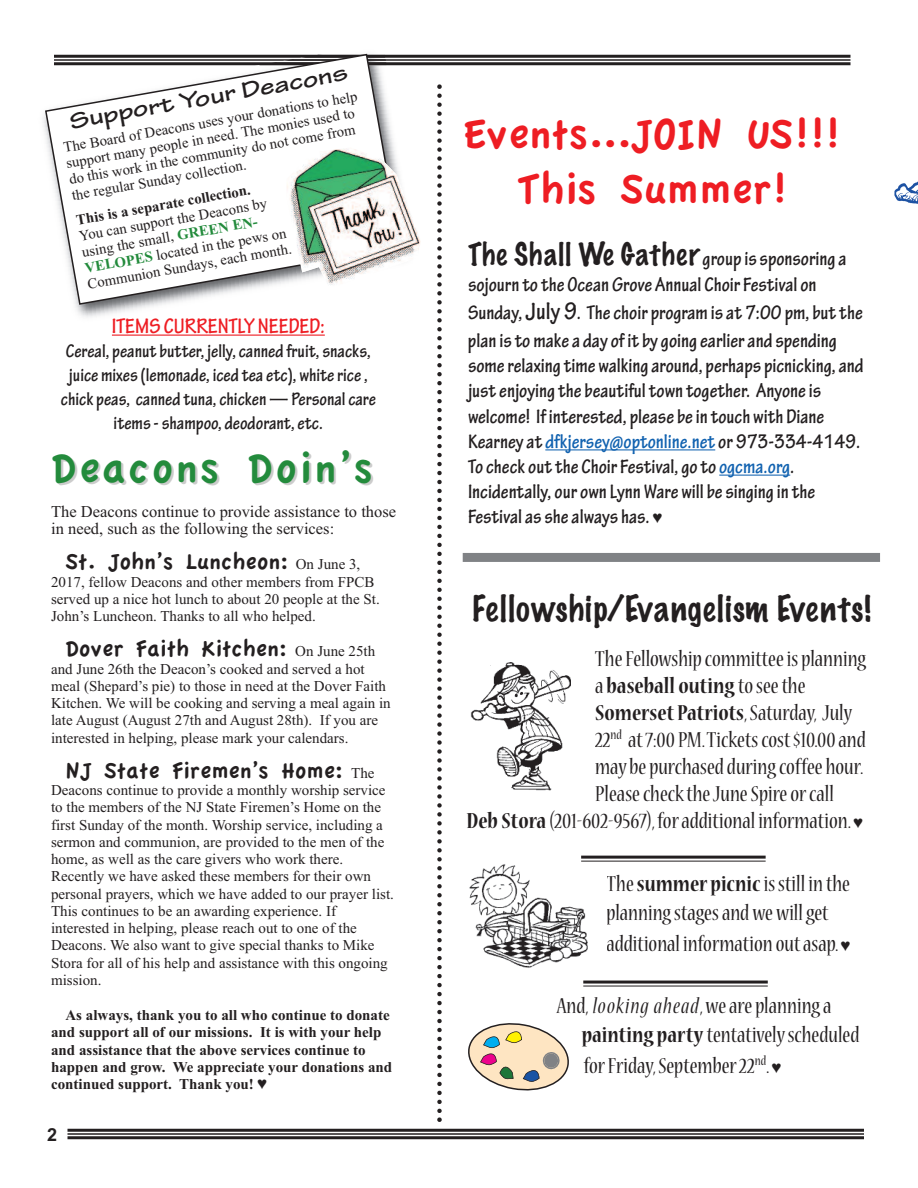
<style>
.page{position:relative;width:918px;height:1188px;background:#fff}
.page>*{position:absolute;margin:0;border:0;box-sizing:border-box;transform-origin:0 0}
.t1{font:45px/55.1px "Apple Casual";color:#ee1d23;text-align:center}
.t2{font:45px "Apple Casual";letter-spacing:.05em;color:#238b3c}
.t3{font:100 33px "Marker Felt";letter-spacing:.035em;color:#231f20}
.t4{font:condensed 24px/29.8px "Nueva Std";color:#231f20}
.t5{font:24px "Apple Casual";color:#231f20}
.t6{font:700 condensed 24px "Nueva Std";color:#231f20}
.t7{font:700 expanded 23.55px "Tekton Pro";color:#231f20}
.t8{font:700 condensed 22.5px "Tekton Pro";color:#ee1d23}
.t9{font:700 condensed 21px/25.2px "Tekton Pro";color:#231f20}
.t10{font:700 condensed 19.5px/24px "Tekton Pro";color:#231f20;text-align:center}
.t11{font:700 18px "Arial";color:#231f20}
.t12{font:16.5px/17.2px "Times New Roman";color:#231f20}
.t13{font:15px/17.2px "Times New Roman";color:#231f20}
.t14{font:700 15px/17.2px "Times New Roman";color:#231f20}
.t15{font:14.7px/16.2px "Times New Roman";color:#231f20}
.t16{font:700 14.7px "Times New Roman";color:#231f20}
.s1{font-weight:700;color:#238b3c}
.s2{font-family:"Times New Roman";font-size:15px}
.s3{font-family:"Marker Felt";font-weight:100;font-stretch:normal;font-size:28.5px}
.s4{font-size:25.5px}
.s5{color:#1162b0}
.s6{font-weight:400}
.s7{font-weight:700}
.s8{font-style:italic}
</style>
<div class="page">
<hr style="left:68px;top:1129px;width:796px;height:3px;background:#231f20">
<hr style="left:68px;top:1133px;width:796px;height:2px;background:#231f20">
<hr style="left:68px;top:1136px;width:796px;height:3px;background:#231f20">
<hr style="left:54px;top:55px;width:796px;height:3px;background:#231f20">
<hr style="left:54px;top:59px;width:796px;height:2px;background:#231f20">
<hr style="left:54px;top:62px;width:796px;height:3px;background:#231f20">
<div style="left:463px;top:553px;width:417px;height:9px;background:#808285"></div>
<img style="left:43px;top:65px;width:379px;height:253px">
<svg style="left:44px;top:53px;width:358px;height:253px"></svg>
<img style="left:286px;top:148px;width:135px;height:140px">
<hr style="left:112px;top:335px;width:213px;height:1px;background:#ee1d23">
<img style="left:470px;top:662px;width:101px;height:129px">
<img style="left:469px;top:860px;width:119px;height:108px">
<svg style="left:437px;top:84px;width:5px;height:1038px"></svg>
<img style="left:894px;top:181px;width:24px;height:23px">
<hr style="left:545px;top:449px;width:170px;height:1px;background:#1162b0">
<hr style="left:719px;top:475px;width:71px;height:1px;background:#1162b0">
<svg style="left:468px;top:1023px;width:101px;height:68px"></svg>
<hr style="left:581px;top:856px;width:185px;height:3px;background:#231f20">
<hr style="left:581px;top:861px;width:185px;height:1px;background:#231f20">
<hr style="left:583px;top:981px;width:185px;height:3px;background:#231f20">
<hr style="left:583px;top:986px;width:185px;height:1px;background:#231f20">
<h3 class="t7" style="left:67px;top:107px;width:283px;rotate:-10deg">Support Your Deacons</h3>
<p class="t15" style="left:62px;top:139px;width:300px;rotate:-10deg">The Board of Deacons uses your donations to help support many people in need. The monies used to do this work in the community do not come from the regular Sunday collection.</p>
<p class="t16" style="left:75px;top:210px;width:178px;rotate:-10deg">This is a separate collection.</p>
<p class="t15" style="left:78px;top:228px;width:208px;rotate:-10deg">You can support the Deacons by using the small, <span class="s1">GREEN EN-<br>VELOPES</span> located in the pews on<br>Communion Sundays, each month.</p>
<h3 class="t8" style="left:112px;top:313px;width:214px">ITEMS CURRENTLY NEEDED:</h3>
<h3 class="t10" style="left:61px;top:339px;width:317px">Cereal, peanutbutter, jelly,canned fruit,snacks, juicemixes(lemonade, iced teaetc), whiterice, chick peas, canned tuna,chicken—Personalcare items-shampoo, deodorant,etc.</h3>
<h1 class="t2" style="left:51px;top:443px;width:323px">Deacons Doin’s</h1>
<p class="t12" style="left:51px;top:502px;width:347px">The Deacons continue to provide assistance to those in need, such as the following the services:</p>
<h3 class="t5" style="left:65px;top:549px;width:296px">St. John’s Luncheon: <span class="s2">On June 3,</span></h3>
<p class="t13" style="left:51px;top:573px;width:330px">2017, fellow Deacons and other members from FPCB served up a nice hot lunch to about 20 people at the St.<br>John’s Luncheon. Thanks to all who helped.</p>
<h3 class="t5" style="left:65px;top:636px;width:311px">Dover Faith Kitchen: <span class="s2">On June 25th</span></h3>
<p class="t13" style="left:51px;top:660px;width:341px">and June 26th the Deacon’s cooked and served a hot meal (Shepard’s pie) to those in need at the Dover Faith Kitchen. We will be cooking and serving a meal again in late August (August 27th and August 28th). If you are interested in helping, please mark your calendars.</p>
<h3 class="t5" style="left:65px;top:757px;width:311px">NJ State Firemen’s Home: <span class="s2">The</span></h3>
<p class="t13" style="left:51px;top:781px;width:344px">Deacons continue to provide a monthly worship service to the members of the NJ State Firemen’s Home on the first Sunday of the month. Worship service, including a sermon and communion, are provided to the men of the home, as well as the care givers who work there.<br>Recently we have asked these members for their own personal prayers, which we have added to our prayer list.<br>This continues to be an awarding experience. If interested in helping, please reach out to one of the Deacons. We also want to give special thanks to Mike Stora for all of his help and assistance with this ongoing mission.</p>
<p class="t14" style="left:51px;top:1006px;width:343px;text-indent:14px">As always, thank you to all who continue to donate and support all of our missions. It is with your help and assistance that the above services continue to happen and grow. We appreciate your donations and continued support. Thank you! ♥</p>
<p class="t11" style="left:47px;top:1123px;width:12px">2</p>
<h1 class="t1" style="left:464px;top:107px;width:378px">Events...JOIN US!!!<br>This Summer!</h1>
<h3 class="t9" style="left:468px;top:245px;width:396px;line-height:27.5px"><span class="s3">The Shall We Gather</span>group issponsoringa sojourntothe Ocean Grove Annual Choir Festivalon Sunday, <span class="s4">July 9</span>. Thechoir programisat 7:00 pm,butthe planistomakea dayof itbygoingearlierand spending</h3>
<p class="t9" style="left:468px;top:353px;width:397px">somerelaxingtime walkingaround, perhaps picnicking,and justenjoyingthebeautifultowntogether. Anyoneis welcome! If interested, pleasebeintouch with Diane Kearneyat <span class="s5">dfkjersey@optonline.net</span>or 973-334-4149.<br>Tocheckoutthe Choir Festival,goto<span class="s5">ogcma.org</span>.<br>Incidentally,ourownLynnWare willbesinginginthe Festivalasshealwayshas. ♥</p>
<h2 class="t3" style="left:472px;top:582px;width:401px">Fellowship/Evangelism Events!</h2>
<h3 class="t4" style="left:595px;top:645px;width:273px">TheFellowshipcommitteeisplanning</h3>
<h3 class="t6" style="left:595px;top:675px;width:212px"><span class="s6">a</span> baseball outing <span class="s6">toseethe</span></h3>
<h3 class="t6" style="left:595px;top:702px;width:259px">Somerset Patriots<span class="s6">,Saturday, July</span></h3>
<h3 class="t4" style="left:595px;top:726px;width:272px">22<sup>nd</sup> at7:00PM.Ticketscost$10.00and</h3>
<h3 class="t4" style="left:595px;top:753px;width:270px">maybepurchasedduringcoffee hour.</h3>
<h3 class="t4" style="left:595px;top:780px;width:240px">PleasechecktheJuneSpireorcall</h3>
<h3 class="t4" style="left:466px;top:807px;width:398px"><span class="s7">Deb Stora</span> (201-602-9567),foradditional information. ♥</h3>
<h3 class="t4" style="left:606px;top:870px;width:245px">The<span class="s7">summer picnic</span>isstill in the planningstagesandwewillget additional information outasap. ♥</h3>
<h3 class="t4" style="left:582px;top:992px;width:279px;text-indent:-25px">And,<span class="s8">looking ahead</span>,weareplanninga <span class="s7">painting party</span> tentativelyscheduled forFriday,September22<sup>nd</sup>. ♥</h3>
</div>
